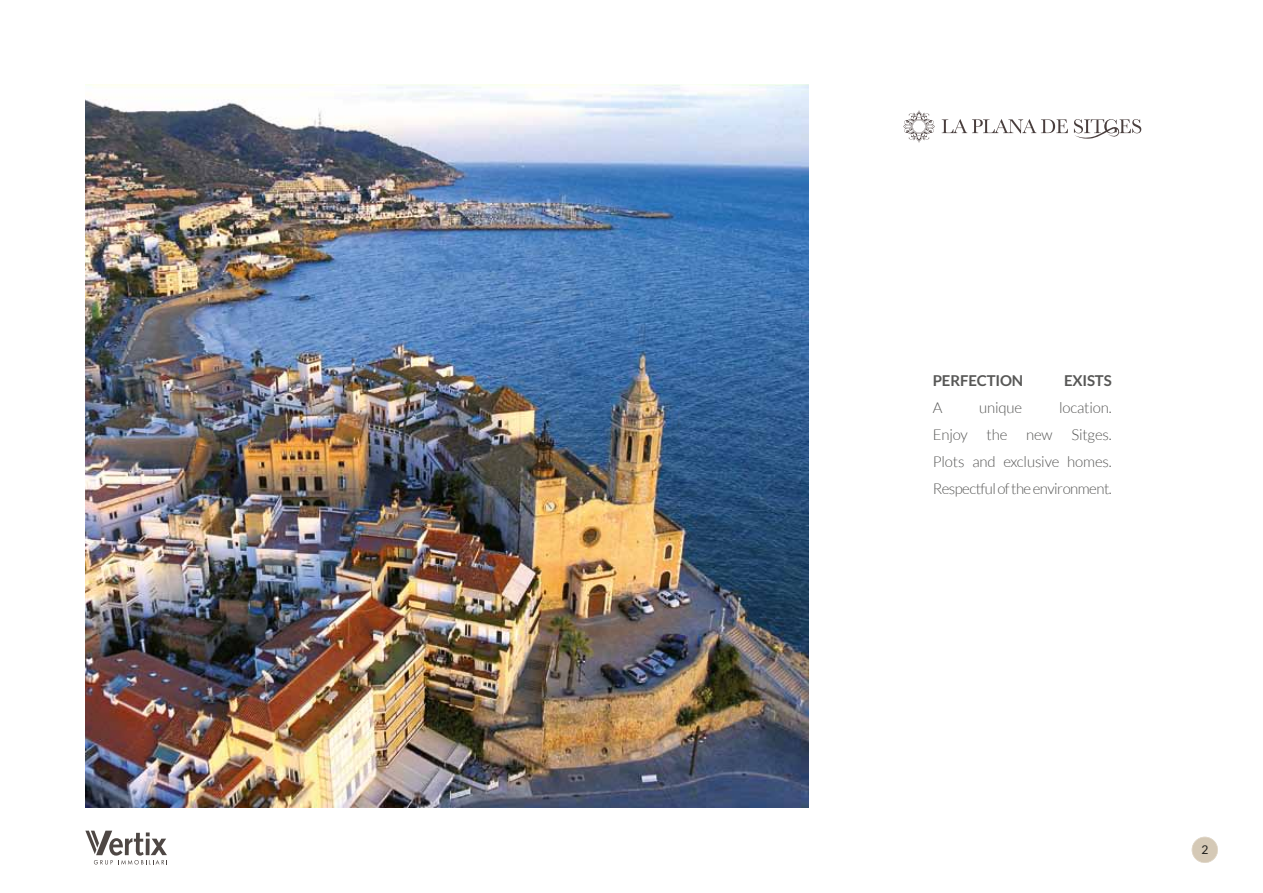
<style>
.page{position:relative;width:1263px;height:893px;background:#fff}
.page>*{position:absolute;margin:0;border:0;box-sizing:border-box;transform-origin:0 0}
.t1{font:300 15px/27px "Lato";letter-spacing:-.035em;color:#575756;text-align:justify}
.t2{font:700 15px "Lato";letter-spacing:-.01em;color:#575756}
.t3{font:12px "Lato";color:#1d1d1b}
</style>
<div class="page">
<svg style="left:942px;top:119px;width:126px;height:14px"></svg>
<svg style="left:1074px;top:119px;width:67px;height:20px"></svg>
<svg style="left:903px;top:110px;width:32px;height:33px"></svg>
<img style="left:85px;top:85px;width:723px;height:722px">
<svg style="left:1192px;top:837px;width:26px;height:26px"></svg>
<div style="left:1192px;top:837px;width:25px;height:25px;background:#d5c9b6;border-radius:50%"></div>
<svg style="left:85px;top:831px;width:82px;height:33px"></svg>
<p class="t2" style="left:933px;top:372px;width:92px">PERFECTION</p>
<p class="t2" style="left:1064px;top:372px;width:49px">EXISTS</p>
<p class="t1" style="left:933px;top:394px;width:11px">A</p>
<p class="t1" style="left:979px;top:394px;width:45px">unique</p>
<p class="t1" style="left:933px;top:394px;width:181px;text-indent:126px">location.<br>Enjoy the new Sitges.<br>Plots and exclusive homes.<br>Respectful of the environment.</p>
<p class="t3" style="left:1201px;top:843px;width:8px">2</p>
</div>
